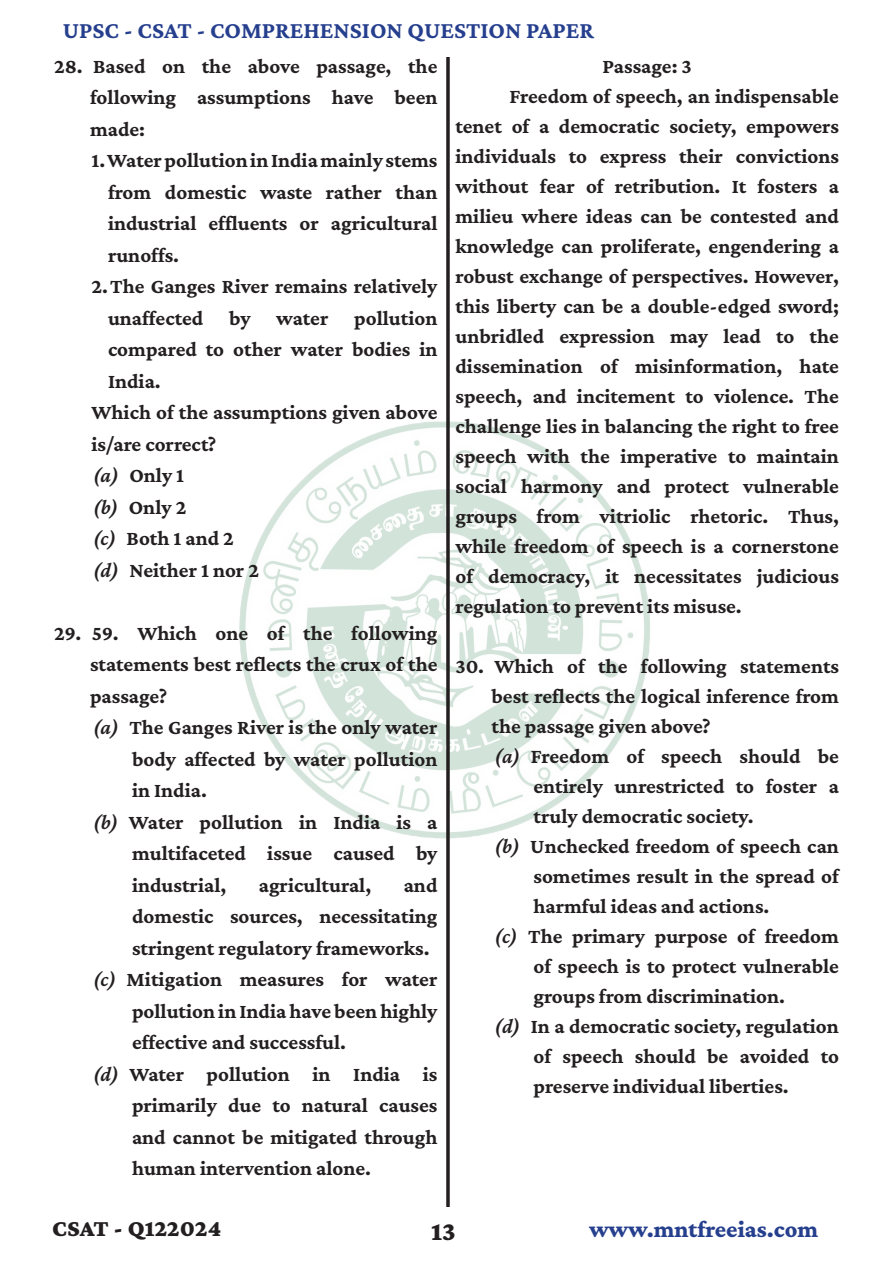
<style>
.page{position:relative;width:893px;height:1263px;background:#fff}
.page>*{position:absolute;margin:0;border:0;box-sizing:border-box;transform-origin:0 0}
.t1{font:900 27px "Crimson Pro";color:#231f20}
.t2{font:700 24px "Crimson Pro";color:#253f8e}
.t3{font:800 24px "Crimson Pro";color:#253f8e}
.t4{font:900 24px "Crimson Pro";color:#231f20}
.BOLD{font:700 21px/30px "Crimson Pro";color:#231f20;text-align:justify}
.s1{font-weight:600;font-style:italic}
</style>
<div class="page">
<img style="left:239px;top:416px;width:411px;height:427px">
<hr style="left:446px;top:57px;width:3px;height:1150px;background:#231f20">
<p class="t2" style="left:63px;top:15px;width:533px">UPSC - CSAT - COMPREHENSION QUESTION PAPER</p>
<p class="BOLD" style="left:90px;top:50px;width:349px;line-height:31.5px;text-indent:-36px">28. Based on the above passage, the following assumptions have been made:</p>
<p class="BOLD" style="left:108px;top:144px;width:331px;line-height:31.5px;text-indent:-16px">1. Water pollution in India mainly stems from domestic waste rather than industrial effluents or agricultural runoffs.</p>
<p class="BOLD" style="left:108px;top:270px;width:331px;line-height:31.5px;text-indent:-16px">2. The Ganges River remains relatively unaffected by water pollution compared to other water bodies in India.</p>
<p class="BOLD" style="left:92px;top:396px;width:347px;line-height:31.5px">Which of the assumptions given above is/are correct?</p>
<p class="BOLD" style="left:93px;top:460px;width:93px"><span class="s1">(a)</span> Only 1</p>
<p class="BOLD" style="left:93px;top:492px;width:95px"><span class="s1">(b)</span> Only 2</p>
<p class="BOLD" style="left:93px;top:523px;width:142px"><span class="s1">(c)</span> Both 1 and 2</p>
<p class="BOLD" style="left:93px;top:555px;width:168px"><span class="s1">(d)</span> Neither 1 nor 2</p>
<p class="BOLD" style="left:603px;top:51px;width:91px">Passage: 3</p>
<p class="BOLD" style="left:455px;top:81px;width:385px;text-indent:54px">Freedom of speech, an indispensable tenet of a democratic society, empowers individuals to express their convictions without fear of retribution. It fosters a milieu where ideas can be contested and knowledge can proliferate, engendering a robust exchange of perspectives. However, this liberty can be a double-edged sword; unbridled expression may lead to the dissemination of misinformation, hate speech, and incitement to violence. The challenge lies in balancing the right to free speech with the imperative to maintain social harmony and protect vulnerable groups from vitriolic rhetoric. Thus, while freedom of speech is a cornerstone of democracy, it necessitates judicious regulation to prevent its misuse.</p>
<p class="BOLD" style="left:90px;top:617px;width:349px;line-height:31.5px;text-indent:-36px">29. 59. Which one of the following statements best reflects the crux of the passage?</p>
<p class="BOLD" style="left:132px;top:711px;width:307px;line-height:31.5px;text-indent:-39px"><span class="s1">(a)</span> The Ganges River is the only water body affected by water pollution in India.</p>
<p class="BOLD" style="left:132px;top:806px;width:307px;line-height:31.5px;text-indent:-39px"><span class="s1">(b)</span> Water pollution in India is a multifaceted issue caused by industrial,</p>
<p class="BOLD" style="left:132px;top:869px;width:307px;line-height:31.5px;text-indent:272px">and domestic sources, necessitating stringent regulatory frameworks.</p>
<p class="BOLD" style="left:132px;top:963px;width:307px;line-height:31.5px;text-indent:-39px"><span class="s1">(c)</span> Mitigation measures for water pollution in India have been highly effective and successful.</p>
<p class="BOLD" style="left:132px;top:1058px;width:307px;line-height:31.5px;text-indent:-39px"><span class="s1">(d)</span> Water pollution in India is primarily due to natural causes and cannot be mitigated through human intervention alone.</p>
<p class="BOLD" style="left:259px;top:870px;width:114px">agricultural,</p>
<p class="BOLD" style="left:491px;top:651px;width:349px;text-indent:-36px">30. Which of the following statements best reflects the logical inference from the passage given above?</p>
<p class="BOLD" style="left:533px;top:741px;width:307px;text-indent:-39px"><span class="s1">(a)</span> Freedom of speech should be entirely unrestricted to foster a truly democratic society.</p>
<p class="BOLD" style="left:533px;top:831px;width:307px;text-indent:-39px"><span class="s1">(b)</span> Unchecked freedom of speech can sometimes result in the spread of harmful ideas and actions.</p>
<p class="BOLD" style="left:533px;top:921px;width:307px;text-indent:-39px"><span class="s1">(c)</span> The primary purpose of freedom of speech is to protect vulnerable groups from discrimination.</p>
<p class="BOLD" style="left:533px;top:1011px;width:307px;text-indent:-39px"><span class="s1">(d)</span> In a democratic society, regulation of speech should be avoided to preserve individual liberties.</p>
<p class="t4" style="left:52px;top:1213px;width:170px">CSAT - Q122024</p>
<p class="t1" style="left:431px;top:1214px;width:26px">13</p>
<p class="t3" style="left:589px;top:1214px;width:231px">www.mntfreeias.com</p>
</div>
